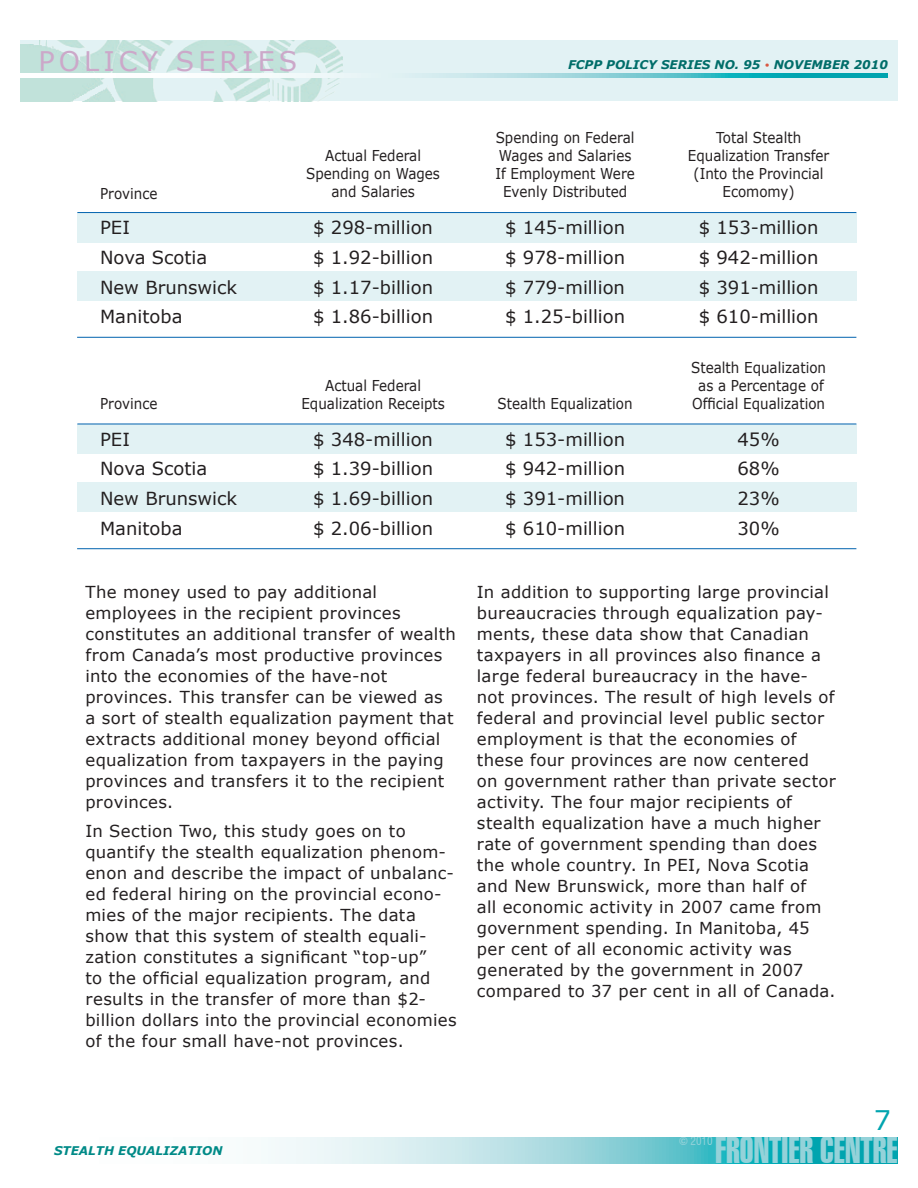
<style>
.page{position:relative;width:918px;height:1188px;background:#fff}
.page>*{position:absolute;margin:0;border:0;box-sizing:border-box;transform-origin:0 0}
.t1{font:36.6px "Swiss 911 BT Extra Compressed";color:#94d2d9}
.t2{font:27px "Verdana";letter-spacing:.15em;color:#cca8c9}
.t3{font:27px "Verdana";color:#00a4af}
.t4{font:18px "Verdana";color:#231f20}
.t5{font:16.5px/21px "Verdana";letter-spacing:.02em;color:#231f20}
.t6{font:15px "Verdana";color:#231f20;scale:.9 1}
.t7{font:italic 700 12px "Verdana";color:#006d69}
.t8{font:italic 700 12px "Verdana";color:#008a87}
.t9{font:condensed 11.25px "Swiss 721 BT";color:#94d2d9}
.s1{font-weight:400;font-style:normal;font-size:9px;color:#d95842}
.s2{font-family:"Swiss 911 BT Extra Compressed";font-stretch:normal}
</style>
<div class="page">
<svg style="left:261px;top:1137px;width:636px;height:26px;background:#82d0d7"></svg>
<div style="left:20px;top:40px;width:877px;height:61px;background:#e2f2f4"></div>
<img style="left:270px;top:41px;width:73px;height:60px">
<img style="left:127px;top:40px;width:143px;height:61px">
<img style="left:20px;top:40px;width:107px;height:61px">
<svg style="left:20px;top:74px;width:868px;height:3px"></svg>
<div style="left:77px;top:213px;width:779px;height:30px;background:#e2f2f4"></div>
<div style="left:77px;top:271px;width:779px;height:30px;background:#e2f2f4"></div>
<hr style="left:77px;top:212px;width:779px;height:1px;background:#0162ae">
<hr style="left:77px;top:337px;width:779px;height:1px;background:#0162ae">
<div style="left:77px;top:424px;width:779px;height:30px;background:#e2f2f4"></div>
<div style="left:77px;top:483px;width:779px;height:29px;background:#e2f2f4"></div>
<hr style="left:77px;top:548px;width:779px;height:1px;background:#0162ae">
<hr style="left:77px;top:424px;width:779px;height:1px;background:#0162ae">
<h2 class="t2" style="left:39px;top:44px;width:260px">POLICY SERIES</h2>
<p class="t7" style="left:568px;top:57px;width:321px">FCPP POLICY SERIES NO. 95 <span class="s1">•</span> NOVEMBER 2010</p>
<p class="t6" style="left:496px;top:128px;width:156px">Spending on Federal</p>
<p class="t6" style="left:716px;top:128px;width:96px">Total Stealth</p>
<p class="t6" style="left:325px;top:146px;width:108px">Actual Federal</p>
<p class="t6" style="left:499px;top:146px;width:149px">Wages and Salaries</p>
<p class="t6" style="left:688px;top:146px;width:159px">Equalization Transfer</p>
<p class="t6" style="left:306px;top:164px;width:150px">Spending on Wages</p>
<p class="t6" style="left:495px;top:164px;width:156px">If Employment Were</p>
<p class="t6" style="left:694px;top:164px;width:146px">(Into the Provincial</p>
<p class="t6" style="left:100px;top:184px;width:65px">Province</p>
<p class="t6" style="left:331px;top:182px;width:94px">and Salaries</p>
<p class="t6" style="left:503px;top:182px;width:139px">Evenly Distributed</p>
<p class="t6" style="left:723px;top:182px;width:82px">Ecomomy)</p>
<p class="t4" style="left:100px;top:216px;width:31px">PEI</p>
<p class="t4" style="left:313px;top:216px;width:121px">$ 298-million</p>
<p class="t4" style="left:505px;top:216px;width:121px">$ 145-million</p>
<p class="t4" style="left:699px;top:216px;width:121px">$ 153-million</p>
<p class="t4" style="left:100px;top:246px;width:109px">Nova Scotia</p>
<p class="t4" style="left:313px;top:246px;width:122px">$ 1.92-billion</p>
<p class="t4" style="left:505px;top:246px;width:121px">$ 978-million</p>
<p class="t4" style="left:699px;top:246px;width:121px">$ 942-million</p>
<p class="t4" style="left:100px;top:276px;width:139px">New Brunswick</p>
<p class="t4" style="left:313px;top:276px;width:122px">$ 1.17-billion</p>
<p class="t4" style="left:505px;top:276px;width:121px">$ 779-million</p>
<p class="t4" style="left:699px;top:276px;width:121px">$ 391-million</p>
<p class="t4" style="left:100px;top:305px;width:84px">Manitoba</p>
<p class="t4" style="left:313px;top:305px;width:122px">$ 1.86-billion</p>
<p class="t4" style="left:505px;top:305px;width:122px">$ 1.25-billion</p>
<p class="t4" style="left:699px;top:305px;width:121px">$ 610-million</p>
<p class="t6" style="left:691px;top:358px;width:151px">Stealth Equalization</p>
<p class="t6" style="left:325px;top:376px;width:108px">Actual Federal</p>
<p class="t6" style="left:698px;top:376px;width:141px">as a Percentage of</p>
<p class="t6" style="left:100px;top:394px;width:65px">Province</p>
<p class="t6" style="left:301px;top:394px;width:161px">Equalization Receipts</p>
<p class="t6" style="left:498px;top:394px;width:151px">Stealth Equalization</p>
<p class="t6" style="left:692px;top:394px;width:149px">Official Equalization</p>
<p class="t4" style="left:100px;top:428px;width:31px">PEI</p>
<p class="t4" style="left:313px;top:428px;width:121px">$ 348-million</p>
<p class="t4" style="left:505px;top:428px;width:121px">$ 153-million</p>
<p class="t4" style="left:737px;top:428px;width:44px">45%</p>
<p class="t4" style="left:100px;top:457px;width:109px">Nova Scotia</p>
<p class="t4" style="left:313px;top:457px;width:122px">$ 1.39-billion</p>
<p class="t4" style="left:505px;top:457px;width:121px">$ 942-million</p>
<p class="t4" style="left:737px;top:457px;width:44px">68%</p>
<p class="t4" style="left:100px;top:487px;width:139px">New Brunswick</p>
<p class="t4" style="left:313px;top:487px;width:122px">$ 1.69-billion</p>
<p class="t4" style="left:505px;top:487px;width:121px">$ 391-million</p>
<p class="t4" style="left:737px;top:487px;width:44px">23%</p>
<p class="t4" style="left:100px;top:517px;width:84px">Manitoba</p>
<p class="t4" style="left:313px;top:517px;width:122px">$ 2.06-billion</p>
<p class="t4" style="left:505px;top:517px;width:121px">$ 610-million</p>
<p class="t4" style="left:737px;top:517px;width:44px">30%</p>
<p class="t5" style="left:85px;top:581px;width:372px">The money used to pay additional employees in the recipient provinces constitutes an additional transfer of wealth from Canada’s most productive provinces into the economies of the have-not provinces. This transfer can be viewed as a sort of stealth equalization payment that extracts additional money beyond official equalization from taxpayers in the paying provinces and transfers it to the recipient provinces.</p>
<p class="t5" style="left:85px;top:820px;width:373px">In Section Two, this study goes on to quantify the stealth equalization phenom&shy;enon and describe the impact of unbalanc&shy;ed federal hiring on the provincial econo&shy;mies of the major recipients. The data show that this system of stealth equali&shy;zation constitutes a significant “top-up”<br>to the official equalization program, and results in the transfer of more than $2- billion dollars into the provincial economies of the four small have-not provinces.</p>
<p class="t5" style="left:477px;top:581px;width:360px">In addition to supporting large provincial bureaucracies through equalization pay&shy;ments, these data show that Canadian taxpayers in all provinces also finance a large federal bureaucracy in the have&shy;not provinces. The result of high levels of federal and provincial level public sector employment is that the economies of these four provinces are now centered<br>on government rather than private sector activity. The four major recipients of stealth equalization have a much higher rate of government spending than does the whole country. In PEI, Nova Scotia and New Brunswick, more than half of<br>all economic activity in 2007 came from government spending. In Manitoba, 45 per cent of all economic activity was generated by the government in 2007 compared to 37 per cent in all of Canada.</p>
<p class="t8" style="left:54px;top:1143px;width:170px">STEALTH EQUALIZATION</p>
<h2 class="t3" style="left:874px;top:1103px;width:19px">7</h2>
<p class="t9" style="left:679px;top:1134px;width:35px"><span class="s2">©</span> 2010</p>
<h1 class="t1" style="left:715px;top:1130px;width:184px">FRONTIER CENTRE</h1>
</div>
